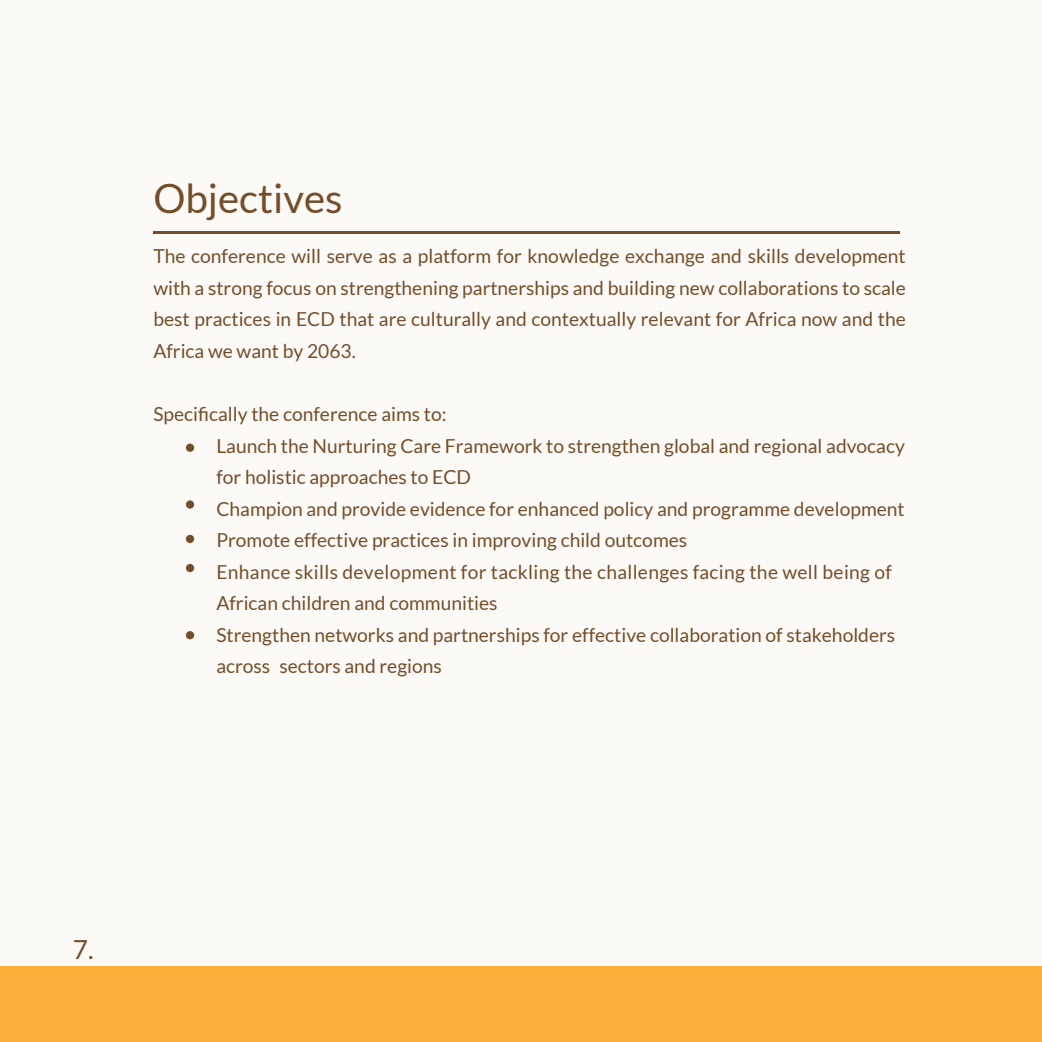
<style>
.page{position:relative;width:1042px;height:1042px;background:#fbfaf7}
.page>*{position:absolute;margin:0;border:0;box-sizing:border-box;transform-origin:0 0}
.t1{font:40.25px "Lato";color:#754d29}
.t2{font:26.25px "Lato";color:#754d29}
.t3{font:19.25px/31.5px "Lato";color:#754d29;text-align:justify}
</style>
<div class="page">
<hr style="left:153px;top:231px;width:746px;height:3px;background:#754d29">
<div style="left:0;top:966px;width:1042px;height:76px;background:#faaf3a"></div>
<div style="left:186px;top:443px;width:8px;height:9px;background:#754d29;border-radius:50%"></div>
<div style="left:186px;top:500px;width:8px;height:9px;background:#754d29;border-radius:50%"></div>
<div style="left:186px;top:564px;width:8px;height:8px;background:#754d29;border-radius:50%"></div>
<div style="left:186px;top:535px;width:8px;height:8px;background:#754d29;border-radius:50%"></div>
<div style="left:186px;top:631px;width:8px;height:8px;background:#754d29;border-radius:50%"></div>
<h1 class="t1" style="left:153px;top:176px;width:191px">Objectives</h1>
<p class="t3" style="left:153px;top:241px;width:754px">The conference will serve as a platform for knowledge exchange and skills development with a strong focus on strengthening partnerships and building new collaborations to scale best practices in ECD that are culturally and contextually relevant for Africa now and the Africa we want by 2063.</p>
<p class="t3" style="left:216px;top:398px;width:690px;text-align:left;text-indent:-63px">Specifically the conference aims to:<br>Launch the Nurturing Care Framework to strengthen global and regional advocacy for holistic approaches to ECD<br>Champion and provide evidence for enhanced policy and programme development Promote effective practices in improving child outcomes<br>Enhance skills development for tackling the challenges facing the well being of African children and communities<br>Strengthen networks and partnerships for effective collaboration of stakeholders across sectors and regions</p>
<h2 class="t2" style="left:73px;top:935px;width:22px">7.</h2>
</div>
